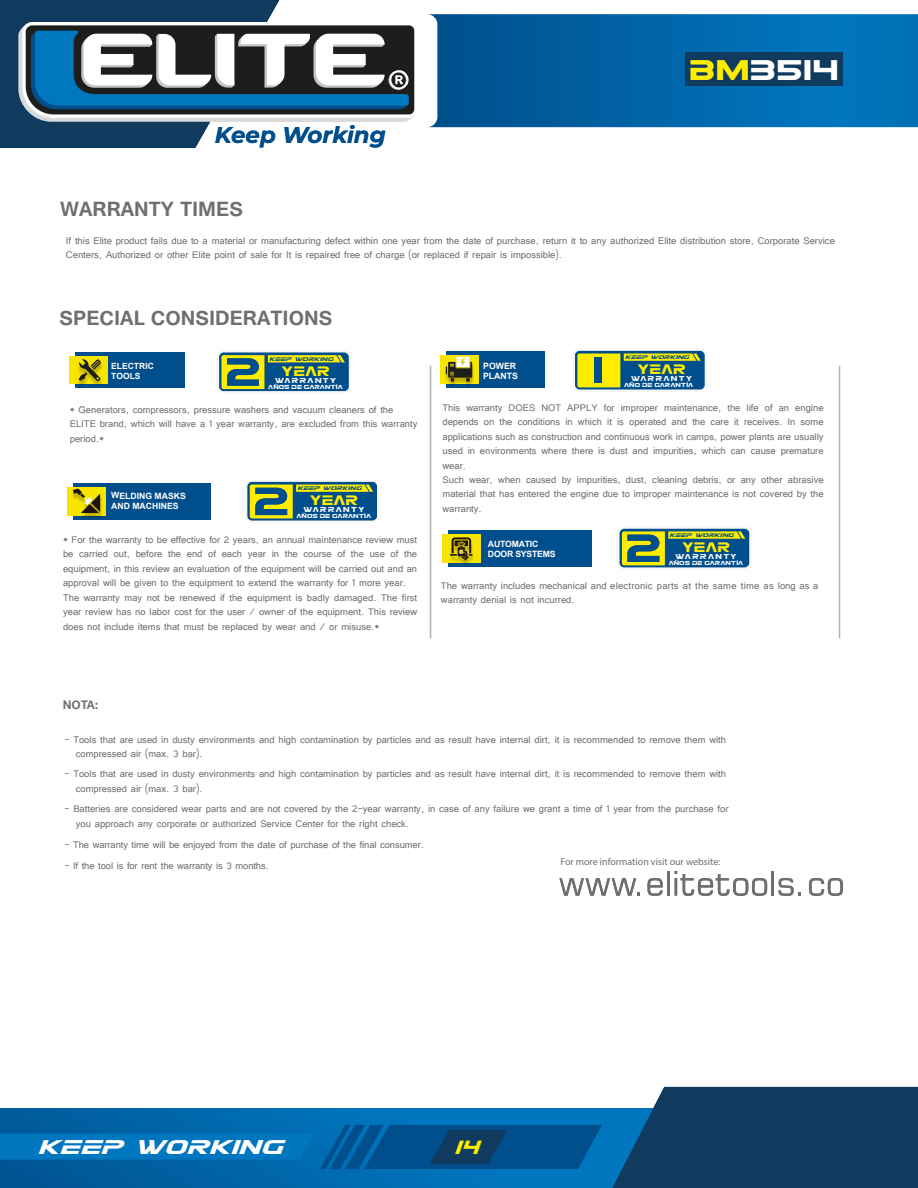
<style>
.page{position:relative;width:918px;height:1188px;background:#fff}
.page>*{position:absolute;margin:0;border:0;box-sizing:border-box;transform-origin:0 0}
.t1{font:29.1px "Eurofighter Title";letter-spacing:-.3em;color:#fff;scale:1.1 1}
.t2{font:700 25.35px "Tunga";color:#706f6f}
.t3{font:italic 700 22.95px "Montserrat";color:#004e8b}
.t4{font:italic 20.25px "Eurofighter Expanded";color:#fff;scale:1.1 1}
.t5{font:italic 19.5px "Eurofighter";color:#ffed00;scale:1.1 1}
.t6{font:700 15.3px "Tunga";color:#706f6f}
.t7{font:13.95px "Eurofighter Title";letter-spacing:-.3em;color:#ffed00;scale:1.1 1}
.t8{font:12.15px/14.5px "Tunga";color:#706f6f}
.t9{font:9.9px "Myriad Pro";color:#706f6f}
.t10{font:700 8.7px/10.5px "Arial";color:#fff}
.t11{font:700 8.7px/10.4px "Arial";letter-spacing:-.025em;color:#fff}
.t12{font:700 8.55px/10.2px "Arial";color:#fff}
.t13{font:7.35px "Eurofighter Title";letter-spacing:-.155em;color:#fff;scale:1.1 1}
.t14{font:6px "Eurofighter Title";letter-spacing:-.3em;color:#fff;scale:1.1 1}
.t15{font:italic 5.25px "Eurofighter Expanded";color:#004e8b;scale:1.1 1}
.s1{color:#ffed00}
</style>
<div class="page">
<svg style="left:428px;top:14px;width:490px;height:113px;background:#0668a9"></svg>
<svg style="left:0;top:0;width:415px;height:148px"></svg>
<svg style="left:0;top:1087px;width:918px;height:101px;background:#2b6e9e"></svg>
<svg style="left:575px;top:350px;width:130px;height:42px;background:#6c9265"></svg>
<div style="left:594px;top:357px;width:8px;height:25px;background:#004e8b"></div>
<hr style="left:430px;top:366px;width:1px;height:272px;background:#b3b3b1">
<hr style="left:839px;top:366px;width:1px;height:272px;background:#b3b3b1">
<div style="left:446px;top:351px;width:99px;height:37px;background:#004e8b"></div>
<div style="left:440px;top:356px;width:39px;height:28px;background:#f7e500"></div>
<img style="left:445px;top:362px;width:29px;height:25px">
<svg style="left:446px;top:357px;width:26px;height:25px"></svg>
<div style="left:448px;top:530px;width:143px;height:36px;background:#004e8b"></div>
<div style="left:442px;top:534px;width:39px;height:28px;background:#f7e500"></div>
<img style="left:447px;top:560px;width:29px;height:7px">
<svg style="left:450px;top:537px;width:23px;height:23px"></svg>
<div style="left:73px;top:483px;width:138px;height:37px;background:#004e8b"></div>
<div style="left:67px;top:487px;width:39px;height:28px;background:#f7e500"></div>
<img style="left:70px;top:494px;width:33px;height:25px">
<svg style="left:73px;top:489px;width:27px;height:24px"></svg>
<div style="left:75px;top:352px;width:110px;height:36px;background:#004e8b"></div>
<div style="left:69px;top:356px;width:38px;height:28px;background:#f7e500"></div>
<img style="left:78px;top:366px;width:25px;height:20px">
<svg style="left:78px;top:359px;width:24px;height:22px"></svg>
<svg style="left:559px;top:878px;width:80px;height:18px"></svg>
<svg style="left:647px;top:878px;width:16px;height:18px"></svg>
<hr style="left:667px;top:871px;width:3px;height:25px;background:#706f6f">
<svg style="left:675px;top:871px;width:92px;height:25px"></svg>
<hr style="left:771px;top:871px;width:3px;height:25px;background:#706f6f">
<svg style="left:778px;top:878px;width:23px;height:18px"></svg>
<svg style="left:809px;top:878px;width:34px;height:18px"></svg>
<svg style="left:219px;top:352px;width:130px;height:40px;background:#4c7e6b"></svg>
<svg style="left:247px;top:481px;width:130px;height:40px;background:#4c7e6a"></svg>
<svg style="left:619px;top:528px;width:131px;height:40px;background:#4d7e6c"></svg>
<div style="left:685px;top:52px;width:158px;height:34px;background:#103a5e"></div>
<h3 class="t3" style="left:215px;top:119px;width:172px">Keep Working</h3>
<h2 class="t2" style="left:60px;top:193px;width:184px">WARRANTY TIMES</h2>
<h1 class="t1" style="left:684px;top:55px;width:146px"><span class="s1">BM</span>3514</h1>
<p class="t8" style="left:66px;top:232px;width:770px">If this Elite product fails due to a material or manufacturing defect within one year from the date of purchase, return it to any authorized Elite distribution store, Corporate Service<br>Centers, Authorized or other Elite point of sale for It is repaired free of charge (or replaced if repair is impossible).</p>
<h2 class="t2" style="left:60px;top:301px;width:274px">SPECIAL CONSIDERATIONS</h2>
<p class="t12" style="left:111px;top:361px;width:44px">ELECTRIC<br>TOOLS</p>
<p class="t15" style="left:269px;top:356px;width:60px">KEEP WORKiNG</p>
<p class="t7" style="left:279px;top:364px;width:50px">YEAR</p>
<p class="t13" style="left:274px;top:376px;width:59px">WARRANTY</p>
<p class="t14" style="left:267px;top:384px;width:71px">AÑOS DE GARANTÍA</p>
<p class="t8" style="left:70px;top:401px;width:349px">* Generators, compressors, pressure washers and vacuum cleaners of the<br>ELITE brand, which will have a 1 year warranty, are excluded from this warranty period.*</p>
<p class="t10" style="left:111px;top:490px;width:76px">WELDING MASKS<br>AND MACHINES</p>
<p class="t15" style="left:297px;top:486px;width:60px">KEEP WORKiNG</p>
<p class="t7" style="left:308px;top:493px;width:50px">YEAR</p>
<p class="t13" style="left:302px;top:506px;width:59px">WARRANTY</p>
<p class="t14" style="left:295px;top:513px;width:71px">AÑOS DE GARANTÍA</p>
<p class="t8" style="left:63px;top:531px;width:356px">* For the warranty to be effective for 2 years, an annual maintenance review must be carried out, before the end of each year in the course of the use of the equipment, in this review an evaluation of the equipment will be carried out and an approval will be given to the equipment to extend the warranty for 1 more year.<br>The warranty may not be renewed if the equipment is badly damaged. The first year review has no labor cost for the user / owner of the equipment. This review does not include items that must be replaced by wear and / or misuse.*</p>
<p class="t10" style="left:483px;top:360px;width:36px">POWER<br>PLANTS</p>
<p class="t15" style="left:625px;top:355px;width:60px">KEEP WORKiNG</p>
<p class="t7" style="left:635px;top:362px;width:50px">YEAR</p>
<p class="t13" style="left:630px;top:375px;width:59px">WARRANTY</p>
<p class="t14" style="left:623px;top:382px;width:66px">AÑO DE GARANTÍA</p>
<p class="t8" style="left:442px;top:399px;width:383px">This warranty DOES NOT APPLY for improper maintenance, the life of an engine depends on the conditions in which it is operated and the care it receives. In some applications such as construction and continuous work in camps, power plants are usually used in environments where there is dust and impurities, which can cause premature wear.<br>Such wear, when caused by impurities, dust, cleaning debris, or any other abrasive material that has entered the engine due to improper maintenance is not covered by the warranty.</p>
<p class="t11" style="left:488px;top:539px;width:69px">AUTOMATIC<br>DOOR SYSTEMS</p>
<p class="t15" style="left:670px;top:533px;width:60px">KEEP WORKiNG</p>
<p class="t7" style="left:680px;top:540px;width:50px">YEAR</p>
<p class="t13" style="left:674px;top:553px;width:59px">WARRANTY</p>
<p class="t14" style="left:668px;top:560px;width:71px">AÑOS DE GARANTÍA</p>
<p class="t8" style="left:441px;top:578px;width:379px">The warranty includes mechanical and electronic parts at the same time as long as a warranty denial is not incurred.</p>
<p class="t6" style="left:63px;top:695px;width:37px">NOTA:</p>
<p class="t8" style="left:76px;top:731px;width:652px;text-indent:-11px">- Tools that are used in dusty environments and high contamination by particles and as result have internal dirt, it is recommended to remove them with compressed air (max. 3 bar).</p>
<p class="t8" style="left:76px;top:766px;width:652px;text-indent:-11px">- Tools that are used in dusty environments and high contamination by particles and as result have internal dirt, it is recommended to remove them with compressed air (max. 3 bar).</p>
<p class="t8" style="left:76px;top:801px;width:654px;text-indent:-11px">- Batteries are considered wear parts and are not covered by the 2-year warranty, in case of any failure we grant a time of 1 year from the purchase for you approach any corporate or authorized Service Center for the right check.</p>
<p class="t8" style="left:64px;top:837px;width:361px">- The warranty time will be enjoyed from the date of purchase of the final consumer.</p>
<p class="t8" style="left:64px;top:858px;width:206px">- If the tool is for rent the warranty is 3 months.</p>
<p class="t9" style="left:561px;top:856px;width:161px">For more information visit our website:</p>
<h3 class="t4" style="left:38px;top:1136px;width:224px">KEEP WORKiNG</h3>
<h3 class="t5" style="left:454px;top:1137px;width:23px">01</h3>
<h3 class="t5" style="left:454px;top:1137px;width:23px">14</h3>
</div>
